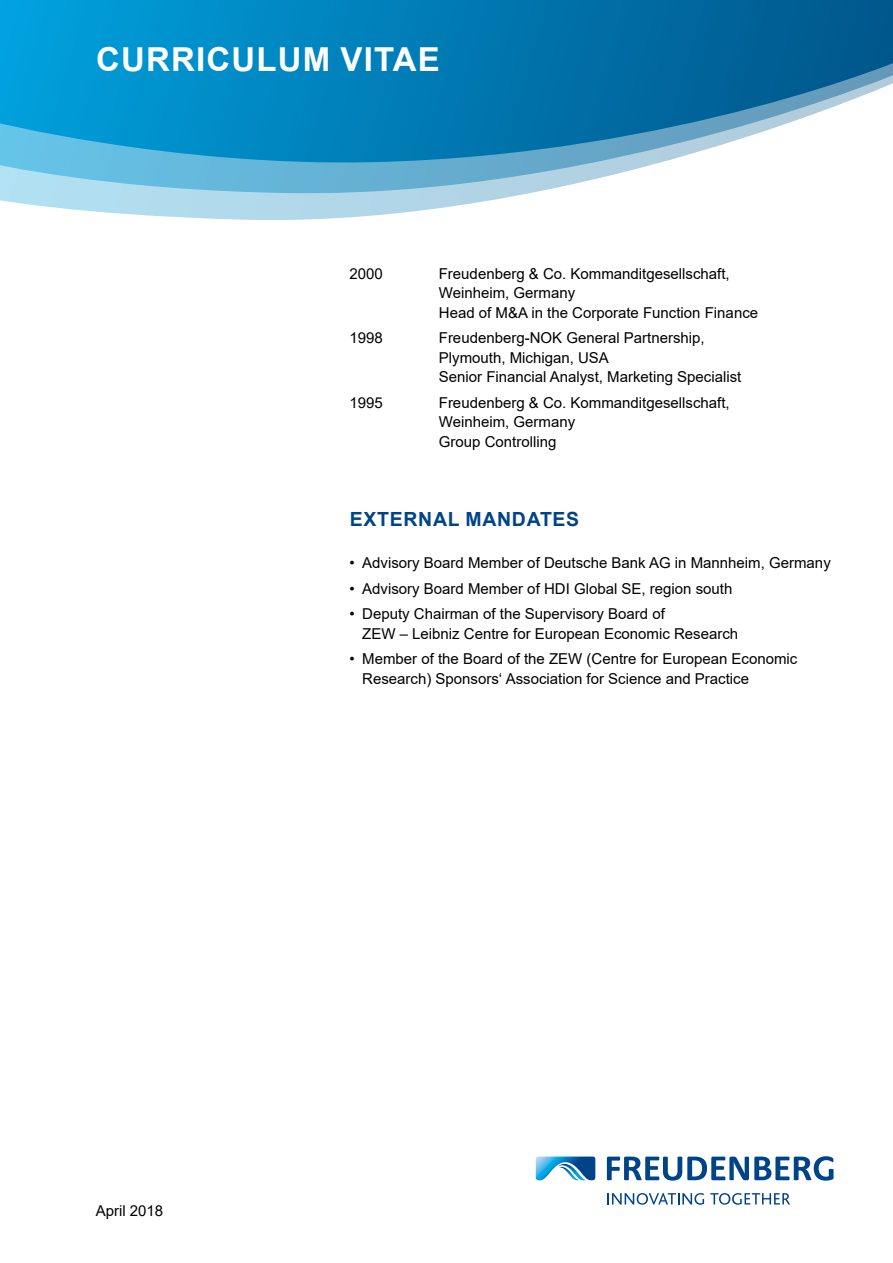
<style>
.page{position:relative;width:893px;height:1263px;background:#fff}
.page>*{position:absolute;margin:0;border:0;box-sizing:border-box;transform-origin:0 0}
.t1{font:700 33px "Arial";letter-spacing:.035em;color:#fff}
.t2{font:700 19.5px "Arial";letter-spacing:.035em;color:#048}
.t3{font:15px/19.5px "Arial";color:#000}
</style>
<div class="page">
<div style="left:0;top:0;width:893px;height:224px;background:linear-gradient(to right,#00a1de,#00558a)"></div>
<svg style="left:0;top:58px;width:893px;height:12px;background:#007ab3"></svg>
<svg style="left:0;top:70px;width:893px;height:8px;background:#037cb4"></svg>
<svg style="left:0;top:78px;width:893px;height:146px"></svg>
<svg style="left:607px;top:1156px;width:226px;height:24px"></svg>
<svg style="left:536px;top:1156px;width:59px;height:24px"></svg>
<svg style="left:607px;top:1193px;width:97px;height:12px"></svg>
<svg style="left:710px;top:1193px;width:80px;height:12px"></svg>
<h1 class="t1" style="left:96px;top:36px;width:345px">CURRICULUM VITAE</h1>
<p class="t3" style="left:349px;top:264px;width:35px">2000</p>
<p class="t3" style="left:439px;top:264px;width:321px">Freudenberg &amp; Co. Kommanditgesellschaft,<br>Weinheim, Germany<br>Head of M&amp;A in the Corporate Function Finance</p>
<p class="t3" style="left:349px;top:328px;width:35px">1998</p>
<p class="t3" style="left:439px;top:328px;width:304px">Freudenberg-NOK General Partnership,<br>Plymouth, Michigan, USA<br>Senior Financial Analyst, Marketing Specialist</p>
<p class="t3" style="left:349px;top:393px;width:35px">1995</p>
<p class="t3" style="left:439px;top:393px;width:292px">Freudenberg &amp; Co. Kommanditgesellschaft,<br>Weinheim, Germany<br>Group Controlling</p>
<h2 class="t2" style="left:350px;top:506px;width:231px">EXTERNAL MANDATES</h2>
<p class="t3" style="left:349px;top:553px;width:483px">• Advisory Board Member of Deutsche Bank AG in Mannheim, Germany</p>
<p class="t3" style="left:349px;top:579px;width:384px">• Advisory Board Member of HDI Global SE, region south</p>
<p class="t3" style="left:362px;top:604px;width:377px;text-indent:-13px">• Deputy Chairman of the Supervisory Board of<br>ZEW – Leibniz Centre for European Economic Research</p>
<p class="t3" style="left:362px;top:649px;width:437px;text-indent:-13px">• Member of the Board of the ZEW (Centre for European Economic<br>Research) Sponsors‘ Association for Science and Practice</p>
<p class="t3" style="left:96px;top:1200px;width:69px">April 2018</p>
</div>
